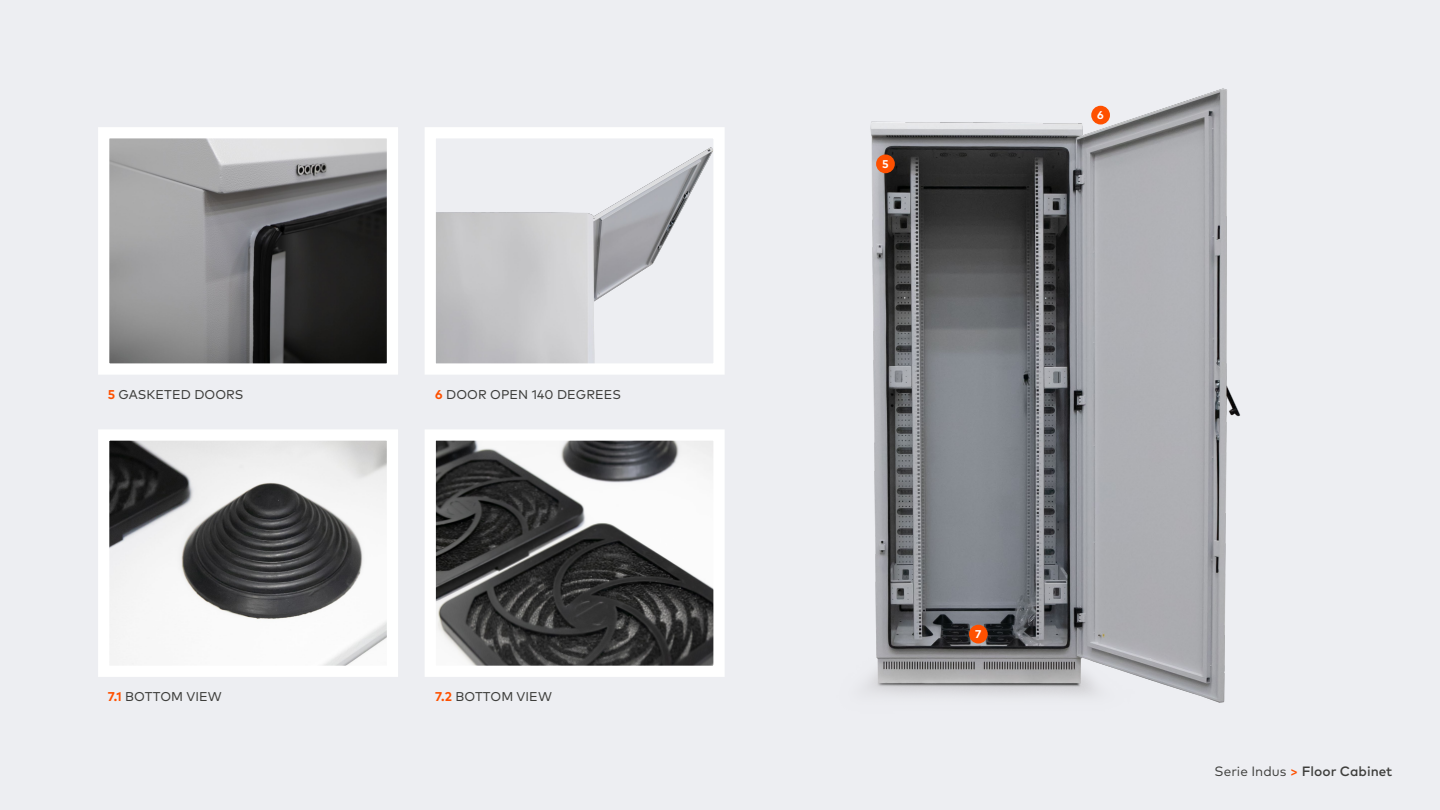
<style>
.page{position:relative;width:1440px;height:810px;background:#edeef2}
.page>*{position:absolute;margin:0;border:0;box-sizing:border-box;transform-origin:0 0}
.t1{font:500 13.5px "Mark Pro";color:#3d3d3b}
.t2{font:12.75px "Mark Pro";letter-spacing:.005em;color:#3d3d3b}
.t3{font:700 11.25px "Mark Pro";color:#fff}
.s1{font-weight:700;color:#fe5000}
.s2{font-weight:400}
.s3{color:#fe5000}
</style>
<div class="page">
<img style="left:867px;top:88px;width:373px;height:615px">
<svg style="left:425px;top:127px;width:300px;height:248px"></svg>
<svg style="left:425px;top:430px;width:300px;height:247px"></svg>
<svg style="left:98px;top:127px;width:300px;height:248px"></svg>
<svg style="left:98px;top:430px;width:300px;height:247px"></svg>
<div style="left:876px;top:154px;width:19px;height:19px;background:#fe5000;border-radius:50%"></div>
<div style="left:1091px;top:106px;width:19px;height:18px;background:#fe5000;border-radius:50%"></div>
<div style="left:969px;top:625px;width:19px;height:19px;background:#fe5000;border-radius:50%"></div>
<p class="t2" style="left:108px;top:385px;width:137px"><span class="s1">5</span> GASKETED DOORS</p>
<p class="t2" style="left:108px;top:687px;width:116px"><span class="s1">7.1</span> BOTTOM VIEW</p>
<p class="t2" style="left:435px;top:385px;width:187px"><span class="s1">6</span> DOOR OPEN 140 DEGREES</p>
<p class="t2" style="left:435px;top:687px;width:118px"><span class="s1">7.2</span> BOTTOM VIEW</p>
<p class="t3" style="left:882px;top:155px;width:8px">5</p>
<p class="t3" style="left:1097px;top:106px;width:8px">6</p>
<p class="t3" style="left:975px;top:625px;width:8px">7</p>
<p class="t1" style="left:1215px;top:761px;width:179px"><span class="s2">Serie Indus</span> <span class="s3">&gt;</span> Floor Cabinet</p>
</div>
